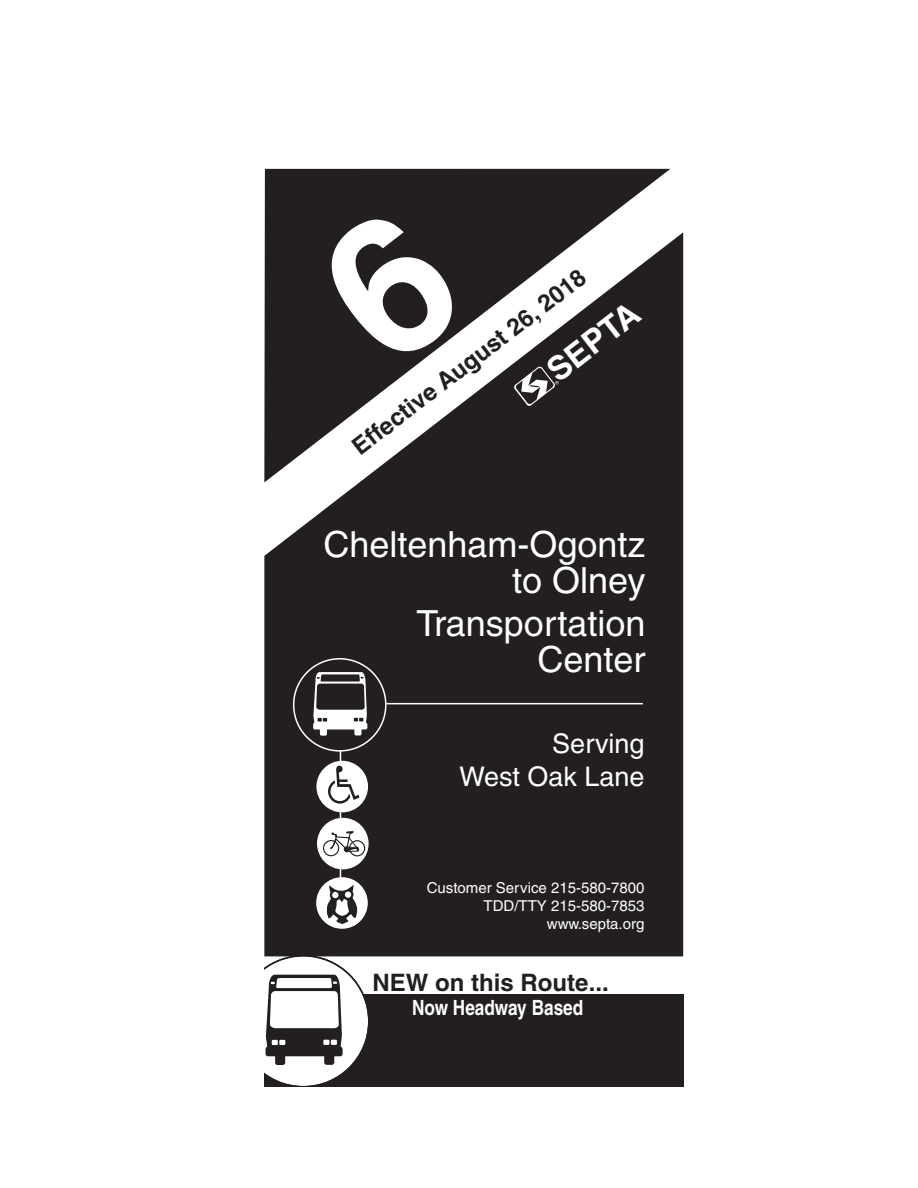
<style>
.page{position:relative;width:918px;height:1188px;background:#fff}
.page>*{position:absolute;margin:0;border:0;box-sizing:border-box;transform-origin:0 0}
.t1{font:36px/36px "Helvetica";color:#fff;text-align:right}
.t2{font:700 33px "Helvetica";color:#fff}
.t3{font:27px/32.2px "Helvetica";color:#fff;text-align:right}
.t4{font:700 24px "Helvetica";color:#231f20}
.t5{font:700 condensed 21px "Helvetica";color:#fff}
.t6{font:15px/18px "Helvetica";color:#fff;text-align:right}
</style>
<div class="page">
<svg style="left:264px;top:169px;width:406px;height:63px;background:#3e3a3b"></svg>
<svg style="left:264px;top:232px;width:419px;height:724px;background:#383536"></svg>
<hr style="left:387px;top:703px;width:256px;height:1px;background:#fff">
<div style="left:294px;top:659px;width:92px;height:92px;background:#231f20;border-radius:50%"></div>
<div style="left:293px;top:658px;width:94px;height:94px;border:2px solid #fff;border-radius:50%"></div>
<div style="left:320px;top:727px;width:7px;height:9px;background:#fff;border-radius:2px"></div>
<div style="left:354px;top:726px;width:8px;height:9px;background:#fff;border-radius:2px"></div>
<div style="left:313px;top:723px;width:54px;height:6px;background:#fff;border-radius:2px"></div>
<svg style="left:313px;top:672px;width:54px;height:54px"></svg>
<hr style="left:340px;top:750px;width:1px;height:171px;background:#fff">
<div style="left:316px;top:877px;width:52px;height:52px;background:#fff;border-radius:50%"></div>
<svg style="left:327px;top:885px;width:30px;height:39px"></svg>
<div style="left:317px;top:818px;width:52px;height:51px;background:#fff;border-radius:50%"></div>
<svg style="left:318px;top:830px;width:47px;height:27px"></svg>
<div style="left:316px;top:761px;width:52px;height:51px;background:#fff;border-radius:50%"></div>
<svg style="left:328px;top:766px;width:31px;height:38px"></svg>
<div style="left:264px;top:994px;width:420px;height:92px;background:#231f20"></div>
<svg style="left:264px;top:956px;width:106px;height:130px"></svg>
<div style="left:311px;top:203px;width:159px;height:167px;background:#231f20"></div>
<svg style="left:514px;top:366px;width:46px;height:40px"></svg>
<h3 class="t4" style="left:347px;top:439px;width:289px;rotate:-38deg">Effective August 26, 2018</h3>
<h2 class="t2" style="left:539px;top:359px;width:109px;rotate:-38deg">SEPTA</h2>
<h1 class="t1" style="left:323px;top:526px;width:324px">Cheltenham-Ogontz to Olney</h1>
<h1 class="t1" style="left:417px;top:605px;width:230px">Transportation<br>Center</h1>
<h3 class="t3" style="left:459px;top:728px;width:187px">Serving<br>West Oak Lane</h3>
<p class="t6" style="left:427px;top:879px;width:219px">Customer Service 215-580-7800<br>TDD/TTY 215-580-7853 www.septa.org</p>
<h3 class="t4" style="left:372px;top:968px;width:238px">NEW on this Route...</h3>
<h3 class="t5" style="left:412px;top:995px;width:173px">Now Headway Based</h3>
</div>
